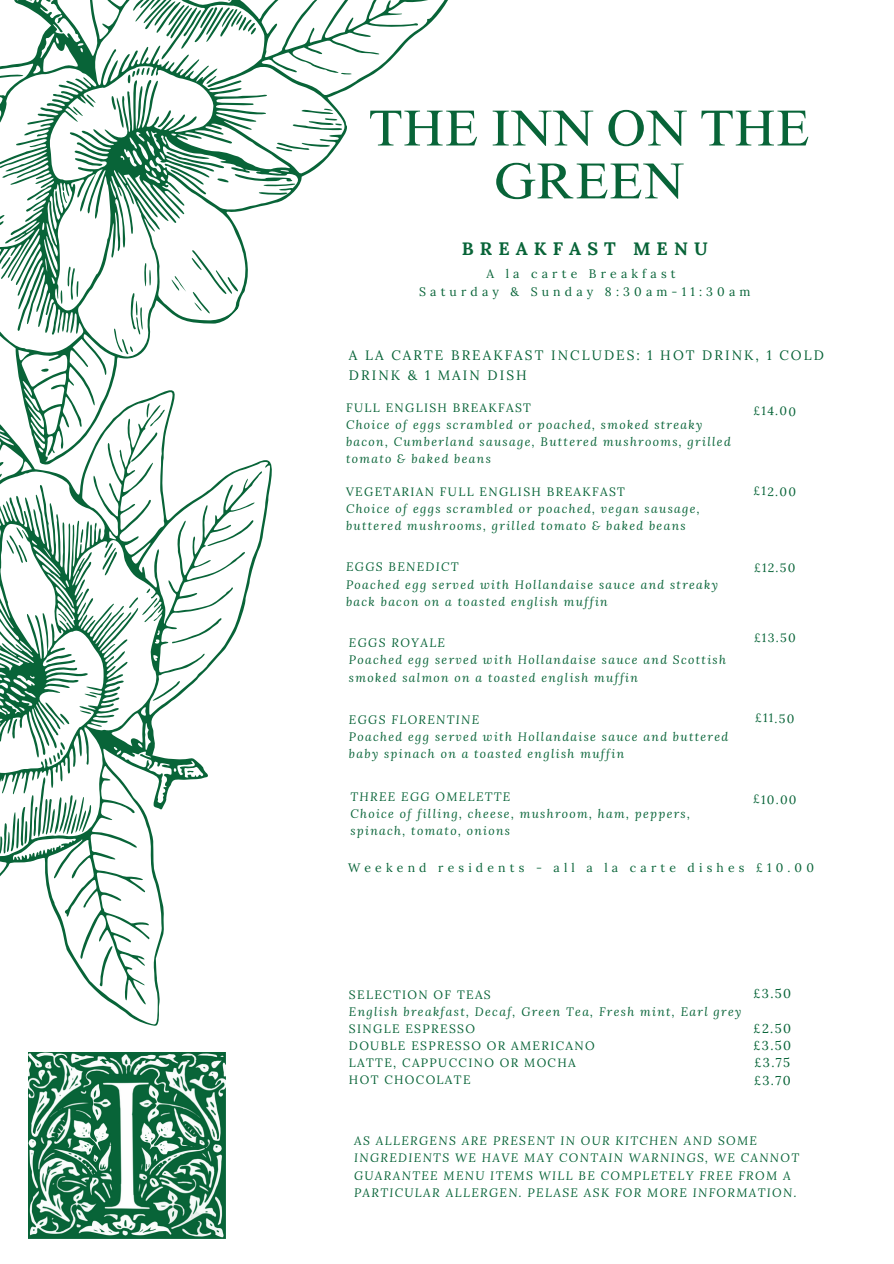
<style>
.page{position:relative;width:894px;height:1264px;background:#fff}
.page>*{position:absolute;margin:0;border:0;box-sizing:border-box;transform-origin:0 0}
.t1{font:50.7px/52.8px "Times NRMT Pro";color:#086438;text-align:center}
.t2{font:700 18px "Lora";letter-spacing:.34em;color:#086438}
.t3{font:13.65px/19.4px "Lora";letter-spacing:.15em;color:#086438}
.t4{font:12.75px/17.4px "Lora";letter-spacing:.11em;color:#086438;text-align:justify}
.t5{font:12.3px "Lora";letter-spacing:.34em;color:#086438}
.t6{font:italic 12.15px/17.1px "Lora";letter-spacing:.11em;color:#086438}
.t7{font:12.15px "Lora";letter-spacing:.11em;color:#086438}
</style>
<div class="page">
<svg style="left:0;top:0;width:448px;height:324px"></svg>
<svg style="left:0;top:324px;width:272px;height:764px"></svg>
<img style="left:28px;top:1052px;width:197px;height:186px">
<h4 class="t1" style="left:369px;top:108px;width:442px">THE INN ON THE<br>GREEN</h4>
<h4 class="t2" style="left:461px;top:237px;width:247px">BREAKFAST MENU</h4>
<p class="t5" style="left:486px;top:266px;width:191px">A la carte Breakfast</p>
<h1 class="t5" style="left:419px;top:283px;width:333px">Saturday &amp; Sunday 8:30am-11:30am</h1>
<h2 class="t3" style="left:349px;top:346px;width:476px">A LA CARTE BREAKFAST INCLUDES: 1 HOT DRINK, 1 COLD<br>DRINK &amp; 1 MAIN DISH</h2>
<p class="t7" style="left:346px;top:399px;width:186px">FULL ENGLISH BREAKFAST</p>
<p class="t6" style="left:346px;top:415px;width:386px">Choice of eggs scrambled or poached, smoked streaky bacon, Cumberland sausage, Buttered mushrooms, grilled tomato &amp; baked beans</p>
<p class="t7" style="left:753px;top:402px;width:44px;rotate:1deg">£14.00</p>
<p class="t7" style="left:346px;top:484px;width:280px">VEGETARIAN FULL ENGLISH BREAKFAST</p>
<p class="t6" style="left:346px;top:500px;width:355px">Choice of eggs scrambled or poached, vegan sausage, buttered mushrooms, grilled tomato &amp; baked beans</p>
<p class="t6" style="left:346px;top:558px;width:114px">EGGS BENEDICT</p>
<p class="t6" style="left:346px;top:575px;width:373px">Poached egg served with Hollandaise sauce and streaky back bacon on a toasted english muffin</p>
<p class="t6" style="left:349px;top:634px;width:98px">EGGS ROYALE</p>
<p class="t6" style="left:349px;top:651px;width:378px">Poached egg served with Hollandaise sauce and Scottish smoked salmon on a toasted english muffin</p>
<p class="t6" style="left:349px;top:711px;width:132px">EGGS FLORENTINE</p>
<p class="t6" style="left:349px;top:728px;width:381px">Poached egg served with Hollandaise sauce and buttered baby spinach on a toasted english muffin</p>
<p class="t6" style="left:350px;top:787px;width:161px">THREE EGG OMELETTE</p>
<p class="t6" style="left:350px;top:805px;width:341px">Choice of filling, cheese, mushroom, ham, peppers, spinach, tomato, onions</p>
<p class="t7" style="left:753px;top:483px;width:44px;rotate:1deg">£12.00</p>
<p class="t7" style="left:754px;top:559px;width:43px;rotate:1deg">£12.50</p>
<p class="t7" style="left:754px;top:629px;width:43px;rotate:1deg">£13.50</p>
<p class="t7" style="left:755px;top:710px;width:41px;rotate:1deg">£11.50</p>
<p class="t7" style="left:753px;top:791px;width:45px;rotate:1deg">£10.00</p>
<p class="t5" style="left:348px;top:859px;width:467px">Weekend residents - all a la carte dishes £10.00</p>
<h3 class="t7" style="left:349px;top:986px;width:143px">SELECTION OF TEAS</h3>
<p class="t6" style="left:349px;top:1002px;width:394px">English breakfast, Decaf, Green Tea, Fresh mint, Earl grey</p>
<p class="t7" style="left:349px;top:1020px;width:127px">SINGLE ESPRESSO</p>
<p class="t7" style="left:349px;top:1037px;width:247px">DOUBLE ESPRESSO OR AMERICANO</p>
<p class="t7" style="left:349px;top:1055px;width:228px">LATTE, CAPPUCCINO OR MOCHA</p>
<p class="t7" style="left:349px;top:1072px;width:123px">HOT CHOCOLATE</p>
<p class="t4" style="left:753px;top:984px;width:39px">£3.50</p>
<p class="t4" style="left:753px;top:1019px;width:39px">£2.50 £3.50 £3.75 £3.70</p>
<p class="t6" style="left:354px;top:1132px;width:446px">AS ALLERGENS ARE PRESENT IN OUR KITCHEN AND SOME INGREDIENTS WE HAVE MAY CONTAIN WARNINGS, WE CANNOT GUARANTEE MENU ITEMS WILL BE COMPLETELY FREE FROM A PARTICULAR ALLERGEN. PELASE ASK FOR MORE INFORMATION.</p>
</div>
